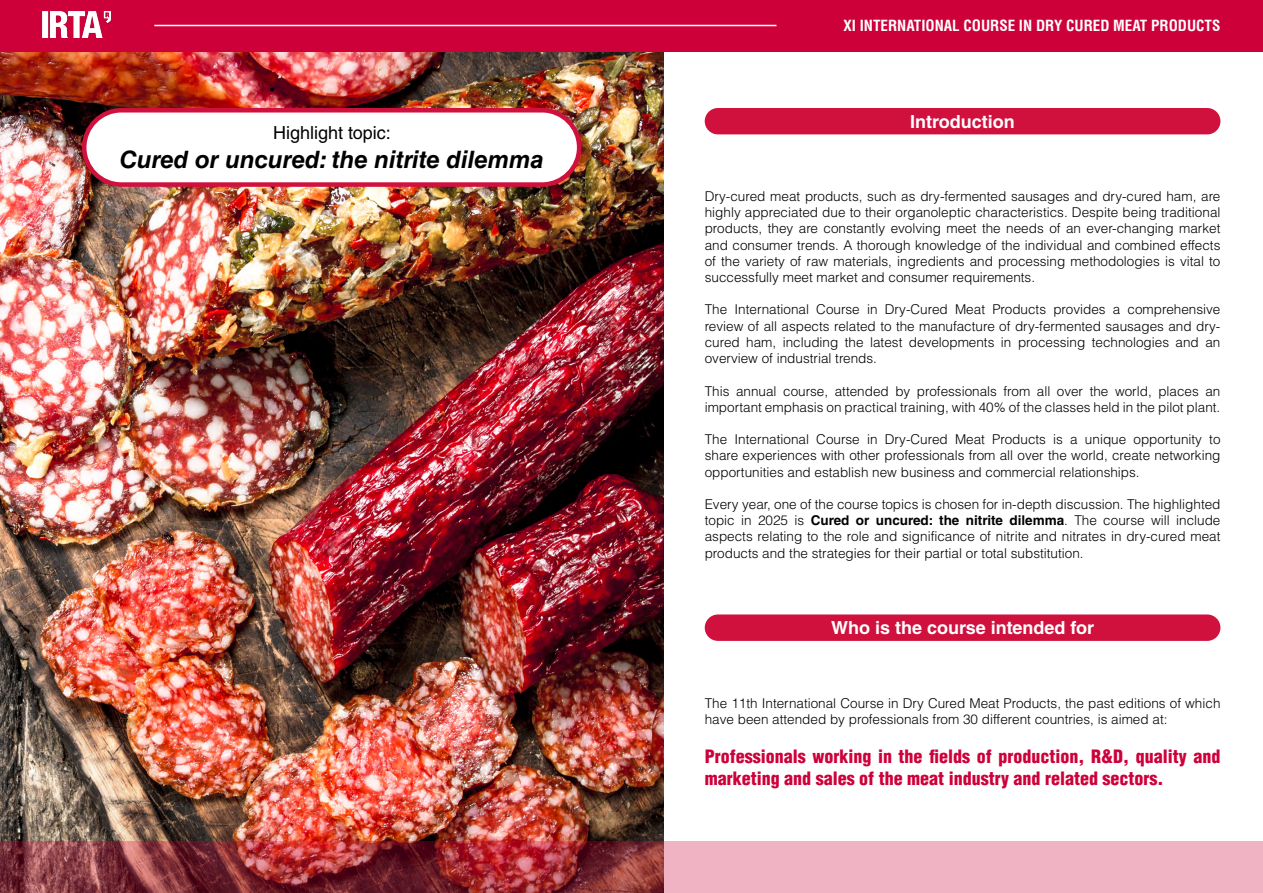
<style>
.page{position:relative;width:1263px;height:893px;background:#fff}
.page>*{position:absolute;margin:0;border:0;box-sizing:border-box;transform-origin:0 0}
.t1{font:italic 700 24px "Helvetica LT Std";color:#000}
.t2{font:900 condensed 18px/21.6px "Helvetica LT Std";color:#ce003a}
.t3{font:700 18px "Helvetica LT Std";color:#fff}
.t4{font:18px "Helvetica LT Std";color:#000}
.t5{font:700 condensed 15px "Helvetica";color:#fff}
.t6{font:300 13.5px/16.2px "Helvetica LT Std";color:#000;text-align:justify}
.s1{font-weight:700}
</style>
<div class="page">
<img style="left:0;top:51px;width:663px;height:791px">
<img style="left:0;top:842px;width:1263px;height:51px">
<div style="left:0;top:0;width:1263px;height:51px;background:#ce003a"></div>
<hr style="left:154px;top:25px;width:622px;height:1px;background:#fff">
<img style="left:43px;top:12px;width:68px;height:26px">
<div style="left:705px;top:108px;width:515px;height:26px;background:#d0103d;border-radius:13px"></div>
<div style="left:705px;top:614px;width:515px;height:27px;background:#d0103d;border-radius:13px"></div>
<div style="left:84px;top:110px;width:495px;height:75px;background:#fff;border-radius:37px"></div>
<div style="left:82px;top:108px;width:499px;height:79px;border:5px solid #d0103d;border-radius:37px"></div>
<h2 class="t4" style="left:273px;top:123px;width:119px">Highlight topic:</h2>
<h1 class="t1" style="left:120px;top:145px;width:425px">Cured or uncured: the nitrite dilemma</h1>
<p class="t5" style="left:843px;top:16px;width:378px">XI INTERNATIONAL COURSE IN DRY CURED MEAT PRODUCTS</p>
<h2 class="t3" style="left:910px;top:110px;width:106px">Introduction</h2>
<p class="t6" style="left:705px;top:188px;width:517px">Dry-cured meat products, such as dry-fermented sausages and dry-cured ham, are highly appreciated due to their organoleptic characteristics. Despite being traditional products, they are constantly evolving meet the needs of an ever-changing market and consumer trends. A thorough knowledge of the individual and combined effects of the variety of raw materials, ingredients and processing methodologies is vital to successfully meet market and consumer requirements.</p>
<p class="t6" style="left:705px;top:301px;width:517px">The International Course in Dry-Cured Meat Products provides a comprehensive review of all aspects related to the manufacture of dry-fermented sausages and dry&shy;cured ham, including the latest developments in processing technologies and an overview of industrial trends.</p>
<p class="t6" style="left:705px;top:382px;width:517px">This annual course, attended by professionals from all over the world, places an important emphasis on practical training, with 40% of the classes held in the pilot plant.</p>
<p class="t6" style="left:705px;top:431px;width:517px">The International Course in Dry-Cured Meat Products is a unique opportunity to share experiences with other professionals from all over the world, create networking opportunities and establish new business and commercial relationships.</p>
<p class="t6" style="left:705px;top:496px;width:517px">Every year, one of the course topics is chosen for in-depth discussion. The highlighted topic in 2025 is <span class="s1">Cured or uncured: the nitrite dilemma</span>. The course will include aspects relating to the role and significance of nitrite and nitrates in dry-cured meat products and the strategies for their partial or total substitution.</p>
<h2 class="t3" style="left:831px;top:617px;width:265px">Who is the course intended for</h2>
<p class="t6" style="left:705px;top:694px;width:517px">The 11th International Course in Dry Cured Meat Products, the past editions of which have been attended by professionals from 30 different countries, is aimed at:</p>
<h2 class="t2" style="left:705px;top:746px;width:517px">Professionals working in the fields of production, R&amp;D, quality and marketing and sales of the meat industry and related sectors.</h2>
</div>
